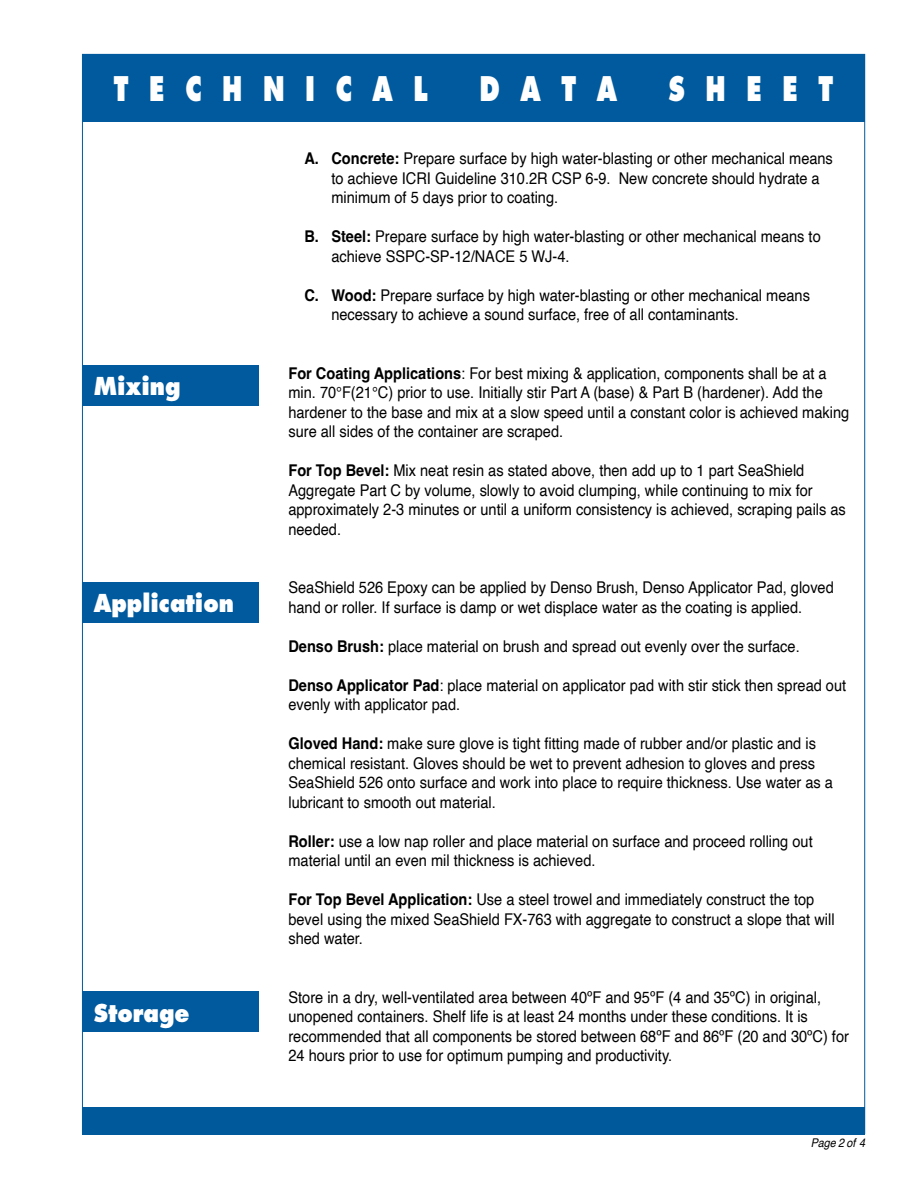
<style>
.page{position:relative;width:918px;height:1188px;background:#fff}
.page>*{position:absolute;margin:0;border:0;box-sizing:border-box;transform-origin:0 0}
.t1{font:800 33px "Futura";color:#fff;scale:.75 1}
.Subhead_1{font:800 24px "Futura";color:#fff;scale:.9 1}
.Body_text{font:16.2px/19.5px "Helvetica";color:#000;scale:.9 1}
.Body_text-2{font:italic 12px "Helvetica";color:#000;scale:.9 1}
.s1{font-weight:700}
</style>
<div class="page">
<div style="left:82px;top:54px;width:783px;height:68px;background:#015a9d"></div>
<div style="left:82px;top:1107px;width:783px;height:27px;background:#00599b"></div>
<div style="left:82px;top:365px;width:176px;height:41px;background:#015a9d"></div>
<div style="left:82px;top:582px;width:176px;height:41px;background:#015a9d"></div>
<div style="left:82px;top:991px;width:176px;height:41px;background:#015a9d"></div>
<p class="t1" style="left:114px;top:69px;width:420px">T E C H N I C A L</p>
<p class="t1" style="left:479px;top:69px;width:185px">D A T A</p>
<p class="t1" style="left:669px;top:69px;width:221px">S H E E T</p>
<p class="Subhead_1" style="left:94px;top:371px;width:98px">Mixing</p>
<p class="Subhead_1" style="left:94px;top:588px;width:157px">Application</p>
<p class="Subhead_1" style="left:94px;top:998px;width:108px">Storage</p>
<p class="Body_text" style="left:331px;top:150px;width:559px;text-indent:-27px"><span class="s1">A. Concrete:</span> Prepare surface by high water-blasting or other mechanical means to achieve ICRI Guideline 310.2R CSP 6-9. New concrete should hydrate a minimum of 5 days prior to coating.</p>
<p class="Body_text" style="left:331px;top:228px;width:545px;text-indent:-27px"><span class="s1">B. Steel:</span> Prepare surface by high water-blasting or other mechanical means to achieve SSPC-SP-12/NACE 5 WJ-4.</p>
<p class="Body_text" style="left:331px;top:286px;width:533px;text-indent:-27px"><span class="s1">C. Wood:</span> Prepare surface by high water-blasting or other mechanical means necessary to achieve a sound surface, free of all contaminants.</p>
<p class="Body_text" style="left:288px;top:364px;width:625px"><span class="s1">For Coating Applications</span>: For best mixing &amp; application, components shall be at a min. 70°F(21°C) prior to use. Initially stir Part A (base) &amp; Part B (hardener). Add the hardener to the base and mix at a slow speed until a constant color is achieved making sure all sides of the container are scraped.</p>
<p class="Body_text" style="left:288px;top:462px;width:621px"><span class="s1">For Top Bevel:</span> Mix neat resin as stated above, then add up to 1 part SeaShield Aggregate Part C by volume, slowly to avoid clumping, while continuing to mix for approximately 2-3 minutes or until a uniform consistency is achieved, scraping pails as needed.</p>
<p class="Body_text" style="left:288px;top:579px;width:608px">SeaShield 526 Epoxy can be applied by Denso Brush, Denso Applicator Pad, gloved hand or roller. If surface is damp or wet displace water as the coating is applied.</p>
<p class="Body_text" style="left:288px;top:637px;width:570px"><span class="s1">Denso Brush:</span> place material on brush and spread out evenly over the surface.</p>
<p class="Body_text" style="left:288px;top:676px;width:621px"><span class="s1">Denso Applicator Pad</span>: place material on applicator pad with stir stick then spread out evenly with applicator pad.</p>
<p class="Body_text" style="left:288px;top:735px;width:607px"><span class="s1">Gloved Hand:</span> make sure glove is tight fitting made of rubber and/or plastic and is chemical resistant. Gloves should be wet to prevent adhesion to gloves and press SeaShield 526 onto surface and work into place to require thickness. Use water as a lubricant to smooth out material.</p>
<p class="Body_text" style="left:288px;top:832px;width:584px"><span class="s1">Roller:</span> use a low nap roller and place material on surface and proceed rolling out material until an even mil thickness is achieved.</p>
<p class="Body_text" style="left:288px;top:891px;width:608px"><span class="s1">For Top Bevel Application:</span> Use a steel trowel and immediately construct the top bevel using the mixed SeaShield FX-763 with aggregate to construct a slope that will shed water.</p>
<p class="Body_text" style="left:288px;top:988px;width:624px">Store in a dry, well-ventilated area between 40ºF and 95ºF (4 and 35ºC) in original, unopened containers. Shelf life is at least 24 months under these conditions. It is recommended that all components be stored between 68ºF and 86ºF (20 and 30ºC) for 24 hours prior to use for optimum pumping and productivity.</p>
<p class="Body_text-2" style="left:811px;top:1134px;width:62px">Page 2 of 4</p>
</div>
